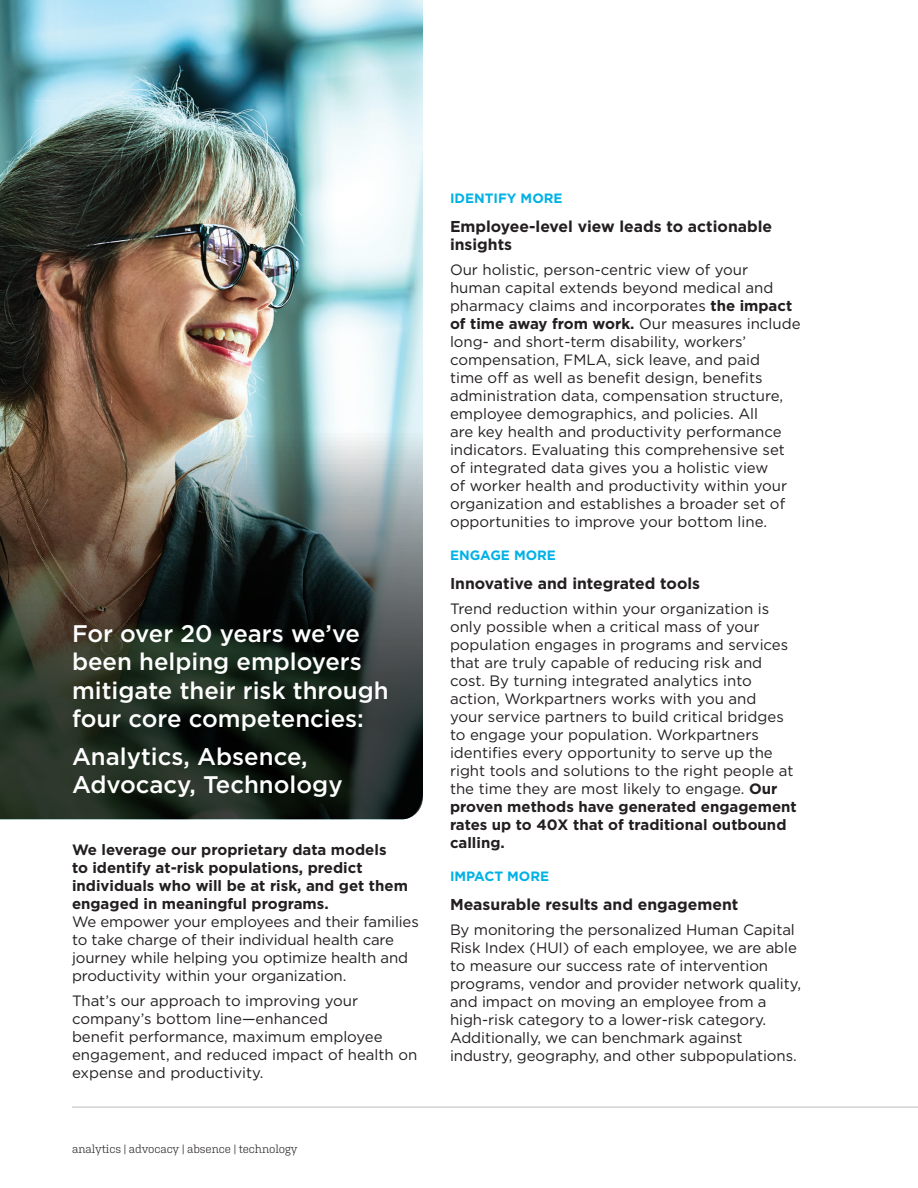
<style>
.page{position:relative;width:918px;height:1188px;background:#fff}
.page>*{position:absolute;margin:0;border:0;box-sizing:border-box;transform-origin:0 0}
.t1{font:500 24px/28.5px "Gotham";color:#fff}
.t2{font:700 15.75px/18px "Gotham";color:#231f20}
.t3{font:15px/18px "Gotham";color:#231f20}
.t4{font:700 15px/18px "Gotham";color:#231f20}
.t5{font:700 13.5px "Gotham";color:#00b1e5}
.t6{font:300 12px "Aglet Slab";letter-spacing:-.01em;color:#231f20}
.s1{font-weight:700}
</style>
<div class="page">
<hr style="left:72px;top:1107px;width:846px;height:1px;background:#76787b">
<img style="left:0;top:0;width:423px;height:153px">
<img style="left:0;top:153px;width:423px;height:666px">
<h1 class="t1" style="left:72px;top:619px;width:318px">For over 20 years we’ve been helping employers mitigate their risk through four core competencies:</h1>
<h1 class="t1" style="left:72px;top:742px;width:272px">Analytics, Absence,<br>Advocacy, Technology</h1>
<p class="t4" style="left:72px;top:841px;width:337px">We leverage our proprietary data models<br>to identify at-risk populations, predict individuals who will be at risk, and get them engaged in meaningful programs.</p>
<p class="t3" style="left:72px;top:912px;width:348px">We empower your employees and their families to take charge of their individual health care journey while helping you optimize health and productivity within your organization.</p>
<p class="t3" style="left:72px;top:991px;width:347px">That’s our approach to improving your company’s bottom line—enhanced<br>benefit performance, maximum employee engagement, and reduced impact of health on expense and productivity.</p>
<p class="t6" style="left:72px;top:1142px;width:227px">analytics | advocacy | absence | technology</p>
<p class="t5" style="left:450px;top:189px;width:114px">IDENTIFY MORE</p>
<p class="t2" style="left:450px;top:217px;width:324px">Employee-level view leads to actionable insights</p>
<p class="t3" style="left:450px;top:260px;width:352px">Our holistic, person-centric view of your human capital extends beyond medical and pharmacy claims and incorporates <span class="s1">the impact of time away from work.</span> Our measures include long- and short-term disability, workers’ compensation, FMLA, sick leave, and paid<br>time off as well as benefit design, benefits administration data, compensation structure, employee demographics, and policies. All<br>are key health and productivity performance indicators. Evaluating this comprehensive set of integrated data gives you a holistic view<br>of worker health and productivity within your organization and establishes a broader set of opportunities to improve your bottom line.</p>
<p class="t5" style="left:450px;top:546px;width:108px">ENGAGE MORE</p>
<p class="t2" style="left:450px;top:574px;width:252px">Innovative and integrated tools</p>
<p class="t3" style="left:450px;top:599px;width:348px">Trend reduction within your organization is only possible when a critical mass of your population engages in programs and services that are truly capable of reducing risk and cost. By turning integrated analytics into action, Workpartners works with you and<br>your service partners to build critical bridges to engage your population. Workpartners identifies every opportunity to serve up the right tools and solutions to the right people at the time they are most likely to engage. <span class="s1">Our proven methods have generated engagement rates up to 40X that of traditional outbound calling.</span></p>
<p class="t5" style="left:450px;top:867px;width:101px">IMPACT MORE</p>
<p class="t2" style="left:450px;top:895px;width:290px">Measurable results and engagement</p>
<p class="t3" style="left:450px;top:920px;width:353px">By monitoring the personalized Human Capital Risk Index (HUI) of each employee, we are able to measure our success rate of intervention programs, vendor and provider network quality, and impact on moving an employee from a high-risk category to a lower-risk category.<br>Additionally, we can benchmark against industry, geography, and other subpopulations.</p>
</div>
